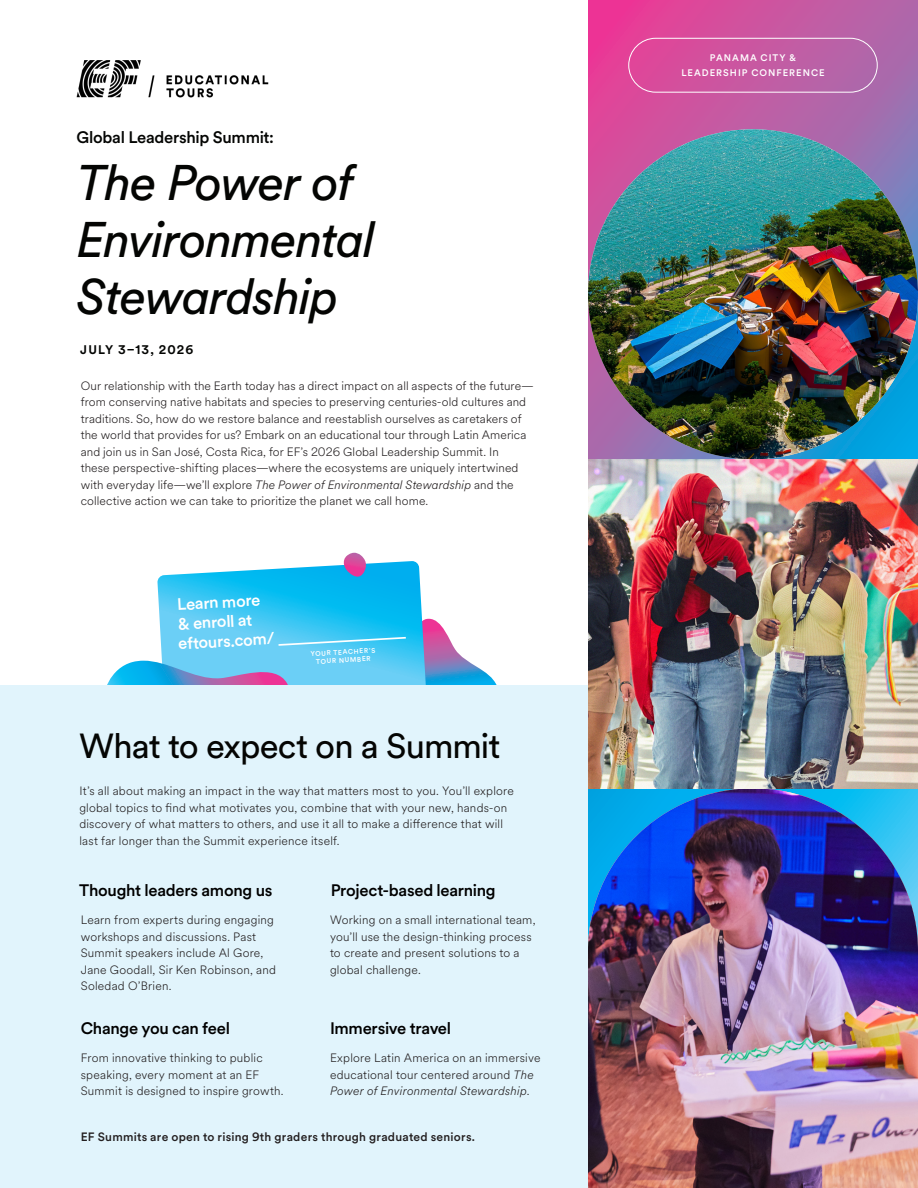
<style>
.page{position:relative;width:918px;height:1188px;background:#fff}
.page>*{position:absolute;margin:0;border:0;box-sizing:border-box;transform-origin:0 0}
.t1{font:italic 49.5px/57px "EF Circular";letter-spacing:-.03em;color:#040503}
.t2{font:34.5px "EF Circular";letter-spacing:-.03em;color:#040503}
.Intro{font:500 16.5px "EF Circular";letter-spacing:-.02em;color:#000}
.Intro-2{font:500 16.5px/19.5px "EF Circular";color:#fff}
.t3{font:500 16.5px "EF Circular";letter-spacing:-.02em;color:#040503}
.Intro-3{font:700 12.3px "EF Circular";letter-spacing:.09em;color:#040503}
.Intro-4{font:300 12px/16.5px "EF Circular";letter-spacing:.015em;color:#231f20}
.Intro-5{font:500 12px "EF Circular";letter-spacing:.02em;color:#231f20}
.Intro-6{font:500 9.45px/14.2px "EF Circular";letter-spacing:.105em;color:#fff;text-align:center}
.Intro-7{font:500 6.75px/8.2px "EF Circular";color:#fff;text-align:center}
.s1{font-style:italic}
</style>
<div class="page">
<svg style="left:588px;top:0;width:330px;height:459px;background:#af61a9"></svg>
<img style="left:588px;top:129px;width:330px;height:330px;border-radius:165px">
<div style="left:628px;top:38px;width:250px;height:55px;border:1px solid #fff;border-radius:27px"></div>
<svg style="left:429px;top:619px;width:73px;height:67px"></svg>
<svg style="left:157px;top:561px;width:272px;height:125px;background:#4ac8f3"></svg>
<svg style="left:100px;top:661px;width:192px;height:25px;background:#71b0e1"></svg>
<svg style="left:279px;top:637px;width:127px;height:9px"></svg>
<svg style="left:342px;top:553px;width:27px;height:28px"></svg>
<div style="left:0;top:686px;width:588px;height:502px;background:#e1f4fc"></div>
<img style="left:77px;top:60px;width:192px;height:38px">
<img style="left:588px;top:788px;width:330px;height:400px">
<img style="left:588px;top:459px;width:330px;height:329px">
<p class="t3" style="left:76px;top:126px;width:199px">Global Leadership Summit:</p>
<p class="t1" style="left:76px;top:152px;width:300px">The Power of<br>Environmental<br>Stewardship</p>
<p class="Intro-3" style="left:80px;top:341px;width:115px">JULY 3–13, 2026</p>
<p class="Intro-4" style="left:81px;top:377px;width:455px">Our relationship with the Earth today has a direct impact on all aspects of the future— from conserving native habitats and species to preserving centuries-old cultures and traditions. So, how do we restore balance and reestablish ourselves as caretakers of the world that provides for us? Embark on an educational tour through Latin America and join us in San José, Costa Rica, for EF’s 2026 Global Leadership Summit. In<br>these perspective-shifting places—where the ecosystems are uniquely intertwined with everyday life—we’ll explore <span class="s1">The Power of Environmental Stewardship</span> and the collective action we can take to prioritize the planet we call home.</p>
<p class="Intro-2" style="left:177px;top:594px;width:85px;rotate:-3deg">Learn more &amp; enroll at</p>
<p class="Intro-2" style="left:178px;top:633px;width:98px;rotate:-3deg">eftours.com/</p>
<p class="Intro-7" style="left:310px;top:649px;width:66px;rotate:-3deg">YOUR TEACHER’S<br>TOUR NUMBER</p>
<p class="t2" style="left:79px;top:723px;width:423px">What to expect on a Summit</p>
<p class="Intro-4" style="left:79px;top:782px;width:436px">It’s all about making an impact in the way that matters most to you. You’ll explore global topics to find what motivates you, combine that with your new, hands-on discovery of what matters to others, and use it all to make a difference that will last far longer than the Summit experience itself.</p>
<p class="Intro" style="left:79px;top:879px;width:195px">Thought leaders among us</p>
<p class="Intro" style="left:331px;top:879px;width:167px">Project-based learning</p>
<p class="Intro-4" style="left:81px;top:911px;width:197px">Learn from experts during engaging workshops and discussions. Past<br>Summit speakers include Al Gore,<br>Jane Goodall, Sir Ken Robinson, and<br>Soledad O’Brien.</p>
<p class="Intro-4" style="left:330px;top:911px;width:207px">Working on a small international team, you’ll use the design-thinking process to create and present solutions to a global challenge.</p>
<p class="Intro" style="left:81px;top:1017px;width:151px">Change you can feel</p>
<p class="Intro" style="left:330px;top:1017px;width:123px">Immersive travel</p>
<p class="Intro-4" style="left:81px;top:1049px;width:204px">From innovative thinking to public speaking, every moment at an EF<br>Summit is designed to inspire growth.</p>
<p class="Intro-4" style="left:330px;top:1049px;width:212px">Explore Latin America on an immersive educational tour centered around <span class="s1">The<br>Power of Environmental Stewardship</span>.</p>
<p class="Intro-5" style="left:81px;top:1129px;width:396px">EF Summits are open to rising 9th graders through graduated seniors.</p>
<p class="Intro-6" style="left:681px;top:51px;width:145px">PANAMA CITY &amp;<br>LEADERSHIP CONFERENCE</p>
</div>
